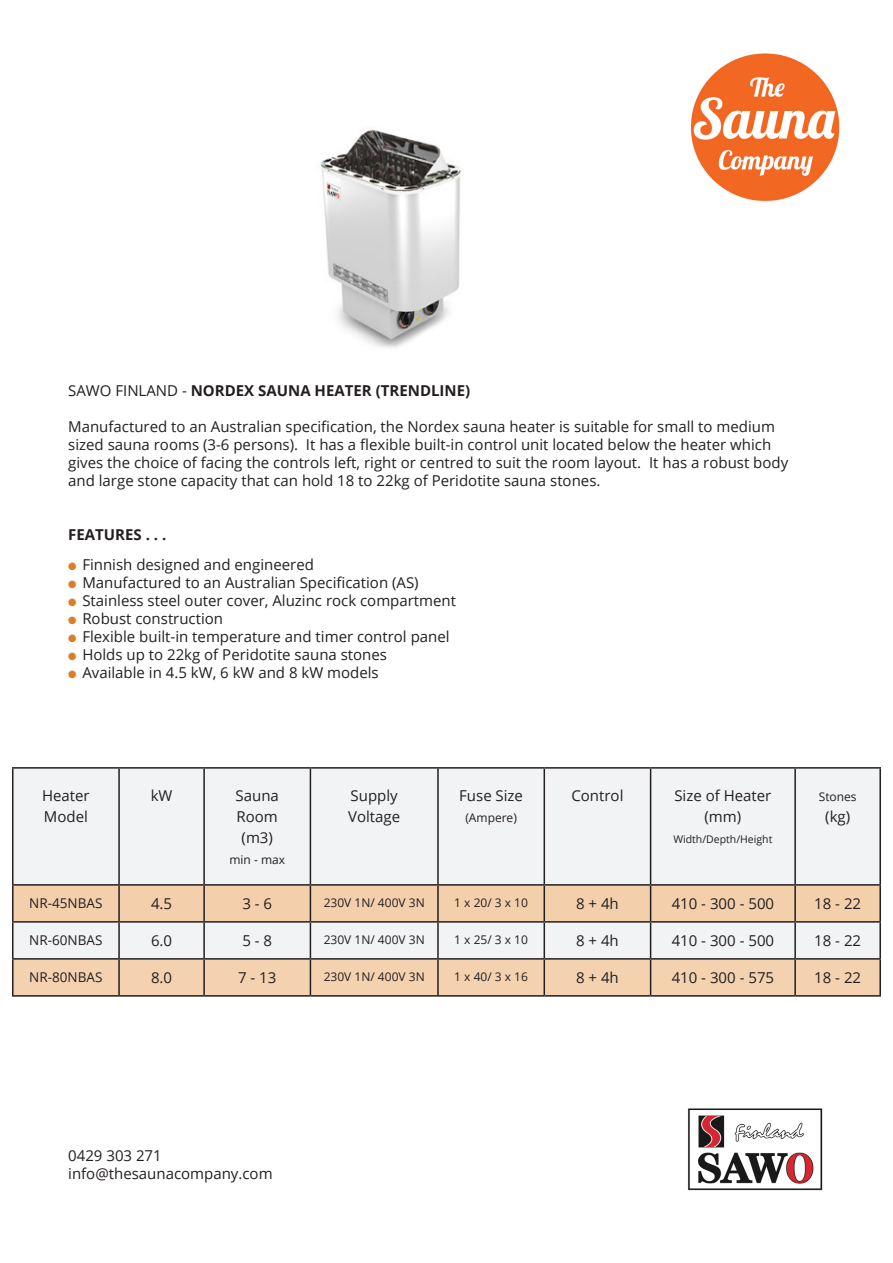
<style>
.page{position:relative;width:893px;height:1263px;background:#fff}
.page>*{position:absolute;margin:0;border:0;box-sizing:border-box;transform-origin:0 0}
.t1{font:15px/21px "Open Sans";color:#231f20;text-align:center}
.t2{font:700 15px "Open Sans";color:#231f20}
.t3{font:13.5px "Open Sans";color:#231f20}
.t4{font:12px "Open Sans";color:#231f20}
.t5{font:10.5px "Open Sans";color:#231f20}
.s1{font-weight:400}
.s2{color:#dc7d27}
</style>
<div class="page">
<img style="left:319px;top:129px;width:142px;height:219px">
<div style="left:12px;top:767px;width:869px;height:229px;background:#f2f3f4"></div>
<div style="left:14px;top:886px;width:865px;height:35px;background:#f4cfac"></div>
<div style="left:14px;top:960px;width:865px;height:35px;background:#f4d2b0"></div>
<hr style="left:12px;top:767px;width:107px;height:2px;background:#231f20">
<hr style="left:12px;top:769px;width:2px;height:115px;background:#231f20">
<hr style="left:119px;top:767px;width:85px;height:2px;background:#231f20">
<hr style="left:118px;top:769px;width:2px;height:115px;background:#231f20">
<hr style="left:204px;top:767px;width:106px;height:2px;background:#231f20">
<hr style="left:203px;top:769px;width:2px;height:115px;background:#231f20">
<hr style="left:310px;top:767px;width:128px;height:2px;background:#231f20">
<hr style="left:310px;top:769px;width:1px;height:115px;background:#231f20">
<hr style="left:438px;top:767px;width:106px;height:2px;background:#231f20">
<hr style="left:437px;top:769px;width:2px;height:115px;background:#231f20">
<hr style="left:544px;top:767px;width:107px;height:2px;background:#231f20">
<hr style="left:544px;top:769px;width:1px;height:115px;background:#231f20">
<hr style="left:651px;top:767px;width:144px;height:2px;background:#231f20">
<hr style="left:650px;top:769px;width:1px;height:115px;background:#231f20">
<hr style="left:795px;top:767px;width:86px;height:2px;background:#231f20">
<hr style="left:794px;top:769px;width:2px;height:115px;background:#231f20">
<hr style="left:879px;top:769px;width:2px;height:115px;background:#231f20">
<hr style="left:12px;top:884px;width:107px;height:2px;background:#231f20">
<hr style="left:12px;top:886px;width:2px;height:35px;background:#231f20">
<hr style="left:119px;top:884px;width:85px;height:2px;background:#231f20">
<hr style="left:118px;top:886px;width:2px;height:35px;background:#231f20">
<hr style="left:204px;top:884px;width:106px;height:2px;background:#231f20">
<hr style="left:203px;top:886px;width:2px;height:35px;background:#231f20">
<hr style="left:310px;top:884px;width:128px;height:2px;background:#231f20">
<hr style="left:310px;top:886px;width:1px;height:35px;background:#231f20">
<hr style="left:438px;top:884px;width:106px;height:2px;background:#231f20">
<hr style="left:437px;top:886px;width:2px;height:35px;background:#231f20">
<hr style="left:544px;top:884px;width:107px;height:2px;background:#231f20">
<hr style="left:544px;top:886px;width:1px;height:35px;background:#231f20">
<hr style="left:651px;top:884px;width:144px;height:2px;background:#231f20">
<hr style="left:650px;top:886px;width:1px;height:35px;background:#231f20">
<hr style="left:795px;top:884px;width:86px;height:2px;background:#231f20">
<hr style="left:794px;top:886px;width:2px;height:35px;background:#231f20">
<hr style="left:879px;top:886px;width:2px;height:35px;background:#231f20">
<hr style="left:12px;top:921px;width:107px;height:2px;background:#231f20">
<hr style="left:12px;top:923px;width:2px;height:35px;background:#231f20">
<hr style="left:119px;top:921px;width:85px;height:2px;background:#231f20">
<hr style="left:118px;top:923px;width:2px;height:35px;background:#231f20">
<hr style="left:204px;top:921px;width:106px;height:2px;background:#231f20">
<hr style="left:203px;top:923px;width:2px;height:35px;background:#231f20">
<hr style="left:310px;top:921px;width:128px;height:2px;background:#231f20">
<hr style="left:310px;top:923px;width:1px;height:35px;background:#231f20">
<hr style="left:438px;top:921px;width:106px;height:2px;background:#231f20">
<hr style="left:437px;top:923px;width:2px;height:35px;background:#231f20">
<hr style="left:544px;top:921px;width:107px;height:2px;background:#231f20">
<hr style="left:544px;top:923px;width:1px;height:35px;background:#231f20">
<hr style="left:651px;top:921px;width:144px;height:2px;background:#231f20">
<hr style="left:650px;top:923px;width:1px;height:35px;background:#231f20">
<hr style="left:795px;top:921px;width:86px;height:2px;background:#231f20">
<hr style="left:794px;top:923px;width:2px;height:35px;background:#231f20">
<hr style="left:879px;top:923px;width:2px;height:35px;background:#231f20">
<hr style="left:12px;top:958px;width:107px;height:2px;background:#231f20">
<hr style="left:12px;top:960px;width:2px;height:35px;background:#231f20">
<hr style="left:119px;top:958px;width:85px;height:2px;background:#231f20">
<hr style="left:118px;top:960px;width:2px;height:35px;background:#231f20">
<hr style="left:204px;top:958px;width:106px;height:2px;background:#231f20">
<hr style="left:203px;top:960px;width:2px;height:35px;background:#231f20">
<hr style="left:310px;top:958px;width:128px;height:2px;background:#231f20">
<hr style="left:310px;top:960px;width:1px;height:35px;background:#231f20">
<hr style="left:438px;top:958px;width:106px;height:2px;background:#231f20">
<hr style="left:437px;top:960px;width:2px;height:35px;background:#231f20">
<hr style="left:544px;top:958px;width:107px;height:2px;background:#231f20">
<hr style="left:544px;top:960px;width:1px;height:35px;background:#231f20">
<hr style="left:651px;top:958px;width:144px;height:2px;background:#231f20">
<hr style="left:650px;top:960px;width:1px;height:35px;background:#231f20">
<hr style="left:795px;top:958px;width:86px;height:2px;background:#231f20">
<hr style="left:794px;top:960px;width:2px;height:35px;background:#231f20">
<hr style="left:879px;top:960px;width:2px;height:35px;background:#231f20">
<hr style="left:12px;top:995px;width:107px;height:1px;background:#231f20">
<hr style="left:119px;top:995px;width:85px;height:1px;background:#231f20">
<hr style="left:204px;top:995px;width:106px;height:1px;background:#231f20">
<hr style="left:310px;top:995px;width:128px;height:1px;background:#231f20">
<hr style="left:438px;top:995px;width:106px;height:1px;background:#231f20">
<hr style="left:544px;top:995px;width:107px;height:1px;background:#231f20">
<hr style="left:651px;top:995px;width:144px;height:1px;background:#231f20">
<hr style="left:795px;top:995px;width:86px;height:1px;background:#231f20">
<img style="left:690px;top:53px;width:150px;height:149px">
<img style="left:688px;top:1108px;width:135px;height:83px">
<p class="t2" style="left:68px;top:380px;width:403px"><span class="s1">SAWO FINLAND -</span> NORDEX SAUNA HEATER (TRENDLINE)</p>
<p class="t1" style="left:68px;top:415px;width:708px">Manufactured to an Australian specification, the Nordex sauna heater is suitable for small to medium</p>
<p class="t1" style="left:68px;top:433px;width:704px">sized sauna rooms (3-6 persons). It has a flexible built-in control unit located below the heater which</p>
<p class="t1" style="left:68px;top:451px;width:721px">gives the choice of facing the controls left, right or centred to suit the room layout. It has a robust body</p>
<p class="t1" style="left:68px;top:469px;width:534px">and large stone capacity that can hold 18 to 22kg of Peridotite sauna stones.</p>
<p class="t2" style="left:68px;top:524px;width:100px">FEATURES . . .</p>
<p class="t1" style="left:68px;top:554px;width:247px"><span class="s2">●</span> Finnish designed and engineered</p>
<p class="t1" style="left:68px;top:572px;width:352px"><span class="s2">●</span> Manufactured to an Australian Specification (AS)</p>
<p class="t1" style="left:68px;top:590px;width:389px"><span class="s2">●</span> Stainless steel outer cover, Aluzinc rock compartment</p>
<p class="t1" style="left:68px;top:608px;width:156px"><span class="s2">●</span> Robust construction</p>
<p class="t1" style="left:68px;top:626px;width:383px"><span class="s2">●</span> Flexible built-in temperature and timer control panel</p>
<p class="t1" style="left:68px;top:644px;width:320px"><span class="s2">●</span> Holds up to 22kg of Peridotite sauna stones</p>
<p class="t1" style="left:68px;top:662px;width:312px"><span class="s2">●</span> Available in 4.5 kW, 6 kW and 8 kW models</p>
<p class="t1" style="left:42px;top:784px;width:49px">Heater</p>
<p class="t1" style="left:44px;top:805px;width:46px">Model</p>
<p class="t1" style="left:151px;top:784px;width:23px">kW</p>
<p class="t1" style="left:236px;top:784px;width:45px">Sauna<br>Room (m3)</p>
<p class="t4" style="left:229px;top:851px;width:57px">min - max</p>
<p class="t1" style="left:351px;top:784px;width:49px">Supply</p>
<p class="t1" style="left:348px;top:805px;width:54px">Voltage</p>
<p class="t1" style="left:459px;top:784px;width:65px">Fuse Size</p>
<p class="t4" style="left:465px;top:809px;width:53px">(Ampere)</p>
<p class="t1" style="left:571px;top:784px;width:54px">Control</p>
<p class="t1" style="left:674px;top:784px;width:99px">Size of Heater</p>
<p class="t1" style="left:704px;top:805px;width:38px">(mm)</p>
<p class="t5" style="left:673px;top:832px;width:101px">Width/Depth/Height</p>
<p class="t4" style="left:819px;top:788px;width:39px">Stones</p>
<p class="t1" style="left:825px;top:805px;width:26px">(kg)</p>
<p class="t3" style="left:29px;top:894px;width:75px">NR-45NBAS</p>
<p class="t1" style="left:151px;top:893px;width:23px">4.5</p>
<p class="t1" style="left:242px;top:893px;width:31px">3 - 6</p>
<p class="t4" style="left:324px;top:894px;width:103px">230V 1N/ 400V 3N</p>
<p class="t4" style="left:454px;top:894px;width:75px">1 x 20/ 3 x 10</p>
<p class="t1" style="left:576px;top:893px;width:44px">8 + 4h</p>
<p class="t1" style="left:672px;top:893px;width:104px">410 - 300 - 500</p>
<p class="t1" style="left:814px;top:893px;width:48px">18 - 22</p>
<p class="t3" style="left:29px;top:931px;width:75px">NR-60NBAS</p>
<p class="t1" style="left:151px;top:930px;width:23px">6.0</p>
<p class="t1" style="left:242px;top:930px;width:31px">5 - 8</p>
<p class="t4" style="left:324px;top:931px;width:103px">230V 1N/ 400V 3N</p>
<p class="t4" style="left:454px;top:931px;width:75px">1 x 25/ 3 x 10</p>
<p class="t1" style="left:576px;top:930px;width:44px">8 + 4h</p>
<p class="t1" style="left:672px;top:930px;width:104px">410 - 300 - 500</p>
<p class="t1" style="left:814px;top:930px;width:48px">18 - 22</p>
<p class="t3" style="left:29px;top:968px;width:75px">NR-80NBAS</p>
<p class="t1" style="left:151px;top:967px;width:23px">8.0</p>
<p class="t1" style="left:238px;top:967px;width:40px">7 - 13</p>
<p class="t4" style="left:324px;top:968px;width:103px">230V 1N/ 400V 3N</p>
<p class="t4" style="left:454px;top:968px;width:75px">1 x 40/ 3 x 16</p>
<p class="t1" style="left:576px;top:967px;width:44px">8 + 4h</p>
<p class="t1" style="left:672px;top:967px;width:104px">410 - 300 - 575</p>
<p class="t1" style="left:814px;top:967px;width:48px">18 - 22</p>
<p class="t1" style="left:68px;top:1144px;width:95px">0429 303 271</p>
<p class="t1" style="left:68px;top:1162px;width:206px">info@thesaunacompany.com</p>
</div>
